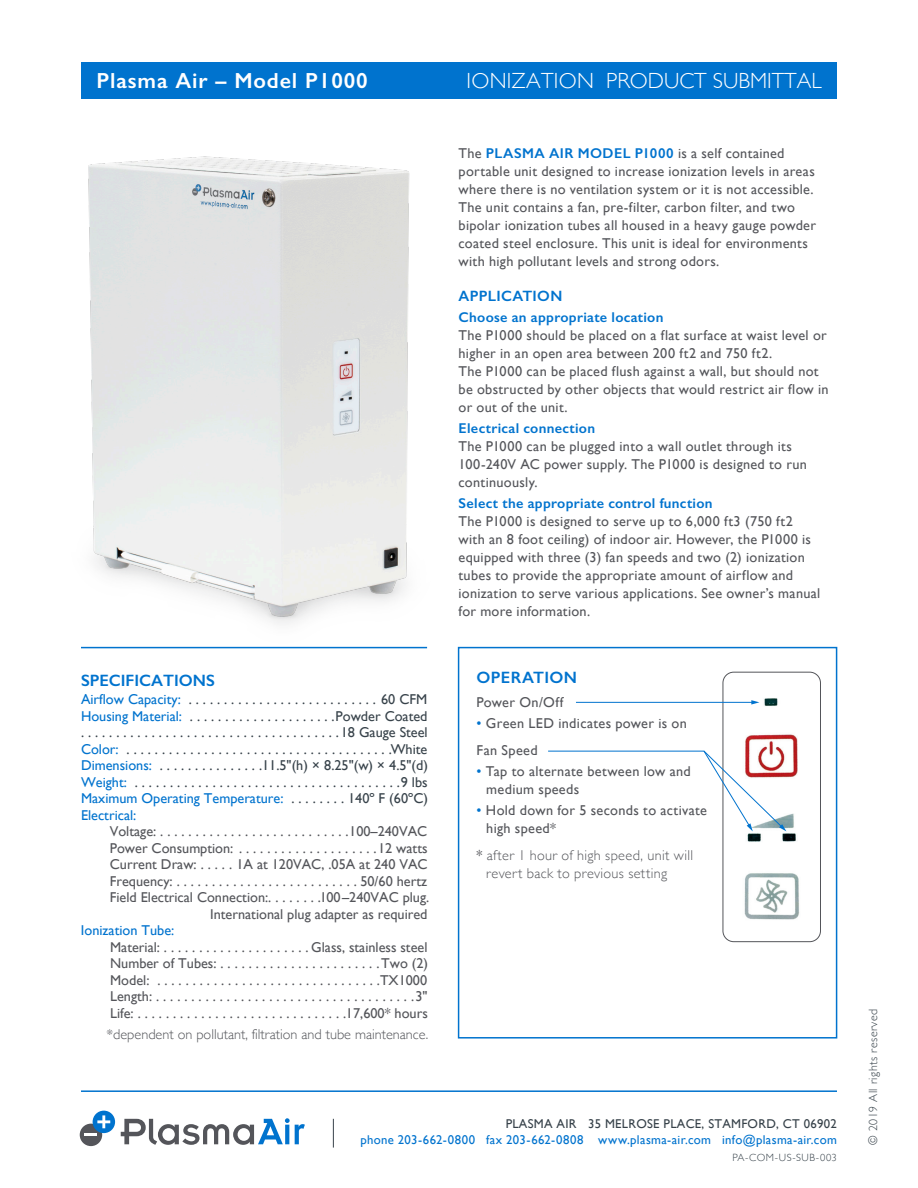
<style>
.page{position:relative;width:918px;height:1188px;background:#fff}
.page>*{position:absolute;margin:0;border:0;box-sizing:border-box;transform-origin:0 0}
.t1{font:300 21.9px "Gill Sans";color:#fff}
.t2{font:600 21.9px "Gill Sans";letter-spacing:.04em;color:#fff}
.t3{font:600 16.5px "Gill Sans";color:#0073ce}
.t4{font:600 16.5px "Gill Sans";letter-spacing:.025em;color:#0073ce}
.t5{font:600 15px "Gill Sans";letter-spacing:.025em;color:#0073ce}
.t6{font:14.25px/18px "Gill Sans";letter-spacing:.02em;color:#54555a}
.t7{font:14.25px/16.5px "Gill Sans";color:#37424a;text-align:justify}
.t8{font:14.25px/16.5px "Gill Sans";color:#54555a;text-align:right}
.t9{font:300 14.25px/18px "Gill Sans";letter-spacing:.01em;color:#54555a}
.t10{font:600 14.25px "Gill Sans";letter-spacing:.02em;color:#0073ce}
.t11{font:14.25px "Gill Sans";color:#0073ce}
.t12{font:12.75px "Gill Sans";letter-spacing:.025em;color:#0073ce}
.t13{font:12.75px "Gill Sans";letter-spacing:.02em;color:#37424a}
.t14{font:300 12px "Gill Sans";letter-spacing:.04em;color:#37424a}
.t15{font:300 10.5px "Gill Sans";letter-spacing:.05em;color:#37424a}
.s1{color:#0073ce}
.s2{font-weight:600;color:#0073ce}
.s3{font-weight:400}
</style>
<div class="page">
<div style="left:458px;top:647px;width:379px;height:392px;border:2px solid #0073ce"></div>
<img style="left:81px;top:98px;width:399px;height:591px">
<hr style="left:81px;top:1090px;width:756px;height:2px;background:#0073ce">
<hr style="left:81px;top:647px;width:346px;height:1px;background:#0073ce">
<svg style="left:121px;top:1118px;width:184px;height:27px"></svg>
<div style="left:80px;top:1124px;width:22px;height:22px;background:#54555a;border-radius:50%"></div>
<div style="left:93px;top:1111px;width:22px;height:22px;background:#0073ce;border-radius:50%"></div>
<svg style="left:84px;top:1115px;width:26px;height:21px"></svg>
<div style="left:81px;top:62px;width:756px;height:36px;background:#0073ce"></div>
<svg style="left:333px;top:1119px;width:1px;height:29px"></svg>
<img style="left:723px;top:672px;width:96px;height:270px">
<div style="left:723px;top:672px;width:98px;height:270px;border:1px solid #54555a;border-radius:11px"></div>
<hr style="left:576px;top:702px;width:177px;height:1px;background:#0073ce">
<svg style="left:751px;top:700px;width:8px;height:5px"></svg>
<svg style="left:548px;top:750px;width:238px;height:81px"></svg>
<h1 class="t2" style="left:97px;top:67px;width:273px">Plasma Air – Model P1000</h1>
<h1 class="t1" style="left:466px;top:63px;width:357px">IONIZATION PRODUCT SUBMITTAL</h1>
<p class="t3" style="left:81px;top:670px;width:135px">SPECIFICATIONS</p>
<p class="t7" style="left:81px;top:691px;width:349px"><span class="s1">Airflow Capacity:</span> . . . . . . . . . . . . . . . . . . . . . . . . . . . 60 CFM <span class="s1">Housing Material:</span> . . . . . . . . . . . . . . . . . . . . .Powder Coated . . . . . . . . . . . . . . . . . . . . . . . . . . . . . . . . . . . . .18 Gauge Steel <span class="s1">Color:</span> . . . . . . . . . . . . . . . . . . . . . . . . . . . . . . . . . . . . . .White <span class="s1">Dimensions:</span> . . . . . . . . . . . . . . .11.5"(h) × 8.25"(w) × 4.5"(d)<br><span class="s1">Weight:</span> . . . . . . . . . . . . . . . . . . . . . . . . . . . . . . . . . . . . . .9 lbs <span class="s1">Maximum Operating Temperature:</span> . . . . . . . . 140º F (60ºC)<br><span class="s1">Electrical:</span></p>
<p class="t8" style="left:110px;top:823px;width:321px">Voltage: . . . . . . . . . . . . . . . . . . . . . . . . . . .100–240VAC Power Consumption: . . . . . . . . . . . . . . . . . . . .12 watts Current Draw: . . . . . 1A at 120VAC, .05A at 240 VAC Frequency: . . . . . . . . . . . . . . . . . . . . . . . . . . 50/60 hertz Field Electrical Connection:. . . . . . . .100–240VAC plug.<br>International plug adapter as required</p>
<p class="t11" style="left:81px;top:922px;width:95px">Ionization Tube:</p>
<p class="t6" style="left:110px;top:938px;width:320px;line-height:16.5px;text-align:justify">Material: . . . . . . . . . . . . . . . . . . . . . Glass, stainless steel Number of Tubes: . . . . . . . . . . . . . . . . . . . . . . .Two (2)<br>Model: . . . . . . . . . . . . . . . . . . . . . . . . . . . . . . . .TX1000<br>Length: . . . . . . . . . . . . . . . . . . . . . . . . . . . . . . . . . . . . .3" Life: . . . . . . . . . . . . . . . . . . . . . . . . . . . . . .17,600* hours</p>
<p class="t9" style="left:107px;top:1024px;width:323px">*dependent on pollutant, filtration and tube maintenance.</p>
<p class="t6" style="left:459px;top:144px;width:359px">The <span class="s2">PLASMA AIR MODEL P1000</span> is a self contained portable unit designed to increase ionization levels in areas where there is no ventilation system or it is not accessible.<br>The unit contains a fan, pre-filter, carbon filter, and two bipolar ionization tubes all housed in a heavy gauge powder coated steel enclosure. This unit is ideal for environments with high pollutant levels and strong odors.</p>
<p class="t5" style="left:459px;top:287px;width:105px">APPLICATION</p>
<p class="t10" style="left:459px;top:308px;width:206px">Choose an appropriate location</p>
<p class="t6" style="left:459px;top:326px;width:372px">The P1000 should be placed on a flat surface at waist level or higher in an open area between 200 ft2 and 750 ft2.<br>The P1000 can be placed flush against a wall, but should not be obstructed by other objects that would restrict air flow in or out of the unit.</p>
<p class="t10" style="left:459px;top:419px;width:138px">Electrical connection</p>
<p class="t6" style="left:459px;top:437px;width:350px">The P1000 can be plugged into a wall outlet through its<br>100-240V AC power supply. The P1000 is designed to run continuously.</p>
<p class="t10" style="left:459px;top:494px;width:255px">Select the appropriate control function</p>
<p class="t6" style="left:459px;top:512px;width:363px">The P1000 is designed to serve up to 6,000 ft3 (750 ft2 with an 8 foot ceiling) of indoor air. However, the P1000 is equipped with three (3) fan speeds and two (2) ionization tubes to provide the appropriate amount of airflow and ionization to serve various applications. See owner’s manual for more information.</p>
<p class="t4" style="left:477px;top:668px;width:102px">OPERATION</p>
<p class="t6" style="left:477px;top:693px;width:88px">Power On/Off</p>
<p class="t6" style="left:477px;top:710px;width:212px;line-height:27px"><span class="s1">•</span> Green LED indicates power is on<br>Fan Speed</p>
<p class="t6" style="left:486px;top:762px;width:206px;text-indent:-10px"><span class="s1">•</span> Tap to alternate between low and medium speeds</p>
<p class="t6" style="left:486px;top:801px;width:222px;text-indent:-10px"><span class="s1">•</span> Hold down for 5 seconds to activate high speed*</p>
<p class="t9" style="left:486px;top:846px;width:208px;text-indent:-10px"><span class="s3">*</span> after 1 hour of high speed, unit will revert back to previous setting</p>
<p class="t13" style="left:506px;top:1116px;width:333px">PLASMA AIR 35 MELROSE PLACE, STAMFORD, CT 06902</p>
<p class="t15" style="left:732px;top:1149px;width:106px">PA-COM-US-SUB-003</p>
<p class="t12" style="left:360px;top:1133px;width:478px">phone 203-662-0800 fax 203-662-0808 www.plasma-air.com info@plasma-air.com</p>
<p class="t14" style="left:864px;top:1145px;width:137px;rotate:-90deg">© 2019 All rights reserved</p>
</div>
